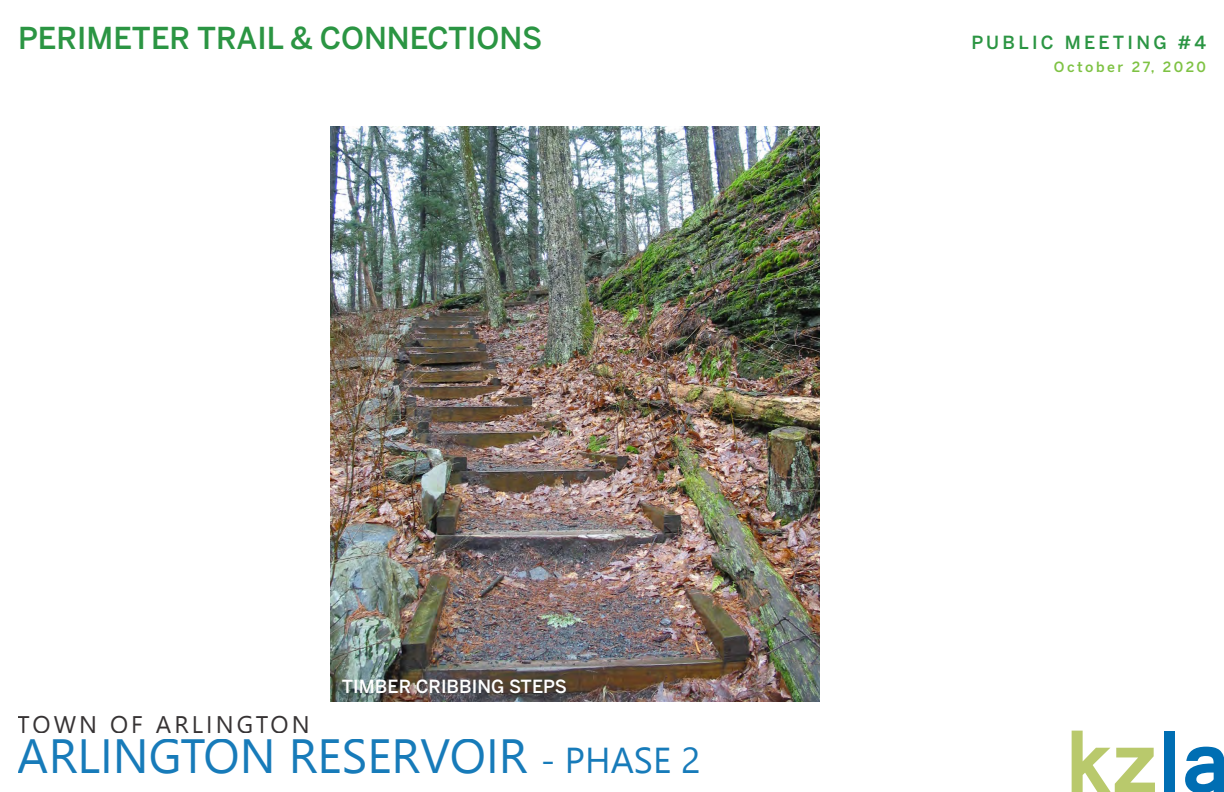
<style>
.page{position:relative;width:1224px;height:792px;background:#fff}
.page>*{position:absolute;margin:0;border:0;box-sizing:border-box;transform-origin:0 0}
.t1{font:700 96px "Vrinda";color:#b9c96c}
.resume_midlevel_titl{font:500 30px "Benton Sans";color:#2b9543}
.toc_big_chapbold36{font:500 18px "Benton Sans";color:#fff}
.resume_midlevel_titl-2{font:500 18px "Benton Sans";letter-spacing:.18em;color:#2b9543}
.resume_midlevel_titl-3{font:500 14px "Benton Sans";letter-spacing:.175em;color:#7ec243}
.s1{color:#006eb3}
</style>
<div class="page">
<img style="left:330px;top:126px;width:489px;height:576px">
<p class="resume_midlevel_titl" style="left:18px;top:20px;width:526px">PERIMETER TRAIL &amp; CONNECTIONS</p>
<p class="resume_midlevel_titl-2" style="left:971px;top:32px;width:236px">PUBLIC MEETING #4</p>
<p class="resume_midlevel_titl-3" style="left:1054px;top:59px;width:154px">October 27, 2020</p>
<p class="toc_big_chapbold36" style="left:342px;top:676px;width:227px">TIMBER CRIBBING STEPS</p>
<h1 class="t1" style="left:1065px;top:698px;width:167px">kz<span class="s1">la</span></h1>
</div>
